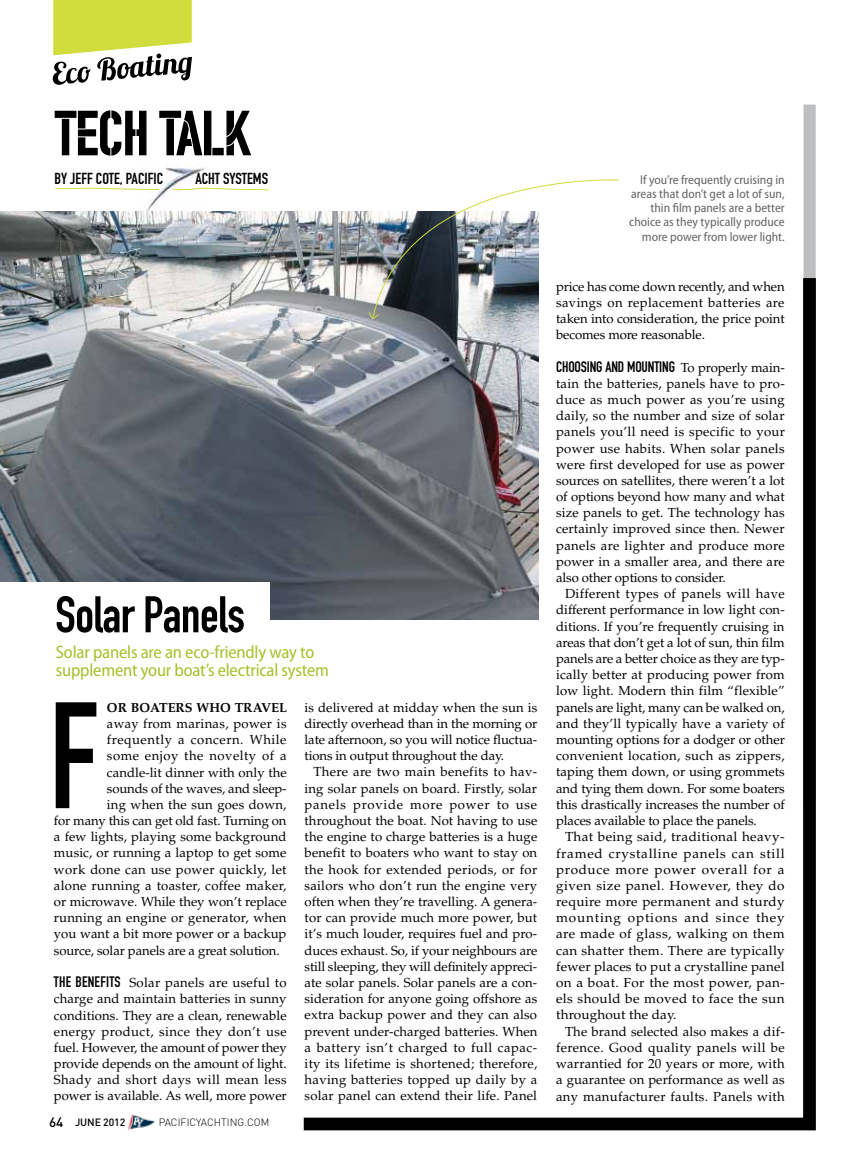
<style>
.page{position:relative;width:864px;height:1161px;background:#fff}
.page>*{position:absolute;margin:0;border:0;box-sizing:border-box;transform-origin:0 0}
.t1{font:148.65px "DIN Engschrift Std";color:#000;scale:.9 1}
.t2{font:60.75px "DIN Engschrift Std";color:#000}
.t3{font:50.7px "DIN Engschrift Std";letter-spacing:-.01em;color:#000}
.t4{font:semi-condensed 18px/18px "Myriad Pro";letter-spacing:-.01em;color:#a7c02c}
.t5{font:15.75px "DIN Engschrift Std";color:#000}
.t6{font:15px "DIN Engschrift Std";letter-spacing:-.01em;color:#000}
.t7{font:13.2px/16.2px "Palatino LT Std";letter-spacing:.005em;color:#000;text-align:justify}
.t8{font:13.2px "Palatino LT Std";letter-spacing:.04em;color:#000}
.t9{font:700 13.2px "Palatino LT Std";letter-spacing:.005em;color:#000}
.t10{font:semi-condensed 12.75px/14.2px "Myriad Pro";color:#636466;text-align:right}
.t11{font:300 10.5px "DIN";color:#000}
.t12{font:500 10.5px "DIN";letter-spacing:-.01em;color:#000}
.s1{font-family:"DIN Engschrift Std";font-size:15px}
.s2{font-size:13.5px}
.s3{font-family:"Palatino LT Std";font-size:13.2px}
</style>
<div class="page">
<div style="left:804px;top:105px;width:12px;height:697px;background:#bcbec0"></div>
<svg style="left:303px;top:265px;width:513px;height:866px"></svg>
<svg style="left:52px;top:0;width:140px;height:85px"></svg>
<img style="left:128px;top:1115px;width:27px;height:15px">
<svg style="left:54px;top:110px;width:93px;height:46px"></svg>
<svg style="left:159px;top:110px;width:92px;height:46px"></svg>
<img style="left:141px;top:199px;width:66px;height:13px">
<svg style="left:55px;top:167px;width:214px;height:32px"></svg>
<img style="left:0;top:212px;width:539px;height:408px">
<div style="left:0;top:582px;width:270px;height:64px;background:#fff"></div>
<svg style="left:368px;top:179px;width:252px;height:141px"></svg>
<h2 class="t2" style="left:55px;top:98px;width:196px">TECH TALK</h2>
<p class="t5" style="left:55px;top:169px;width:109px">BY JEFF COTE, PACIFIC</p>
<p class="t5" style="left:195px;top:169px;width:74px">AC HT SYSTEMS</p>
<h3 class="t3" style="left:55px;top:585px;width:191px">SOLAR PANELS</h3>
<h3 class="t4" style="left:56px;top:643px;width:275px">Solar panels are an eco-friendly way to supplement your boat’s electrical system</h3>
<h1 class="t1" style="left:49px;top:669px;width:47px">F</h1>
<p class="t9" style="left:107px;top:700px;width:181px">OR BOATERS WHO TRAVEL</p>
<p class="t7" style="left:107px;top:716px;width:181px">away from marinas, power is</p>
<p class="t8" style="left:107px;top:732px;width:181px">frequently a concern. While</p>
<p class="t8" style="left:107px;top:748px;width:181px">some enjoy the novelty of a</p>
<p class="t7" style="left:107px;top:764px;width:181px">candle-lit dinner with only the</p>
<p class="t7" style="left:107px;top:780px;width:181px">sounds of the waves, and sleep-</p>
<p class="t7" style="left:107px;top:797px;width:181px">ing when the sun goes down,</p>
<p class="t7" style="left:54px;top:813px;width:234px">for many this can get old fast. Turning on</p>
<p class="t7" style="left:54px;top:829px;width:234px">a few lights, playing some background</p>
<p class="t7" style="left:54px;top:845px;width:234px">music, or running a laptop to get some</p>
<p class="t7" style="left:54px;top:861px;width:234px">work done can use power quickly, let</p>
<p class="t7" style="left:54px;top:878px;width:234px">alone running a toaster, coffee maker,</p>
<p class="t7" style="left:54px;top:894px;width:234px">or microwave. While they won’t replace</p>
<p class="t7" style="left:54px;top:910px;width:234px">running an engine or generator, when</p>
<p class="t7" style="left:54px;top:926px;width:234px">you want a bit more power or a backup</p>
<p class="t7" style="left:54px;top:942px;width:227px">source, solar panels are a great solution.</p>
<p class="t7" style="left:54px;top:975px;width:234px"><span class="s1">THE BENEFITS</span> Solar panels are useful to charge and maintain batteries in sunny conditions. They are a clean, renewable energy product, since they don’t use fuel. However, the amount of power they provide depends on the amount of light.<br>Shady and short days will mean less power is available. As well, more power</p>
<p class="t12" style="left:49px;top:1116px;width:78px"><span class="s2">64</span> JUNE 2012</p>
<p class="t11" style="left:159px;top:1116px;width:112px">PACIFICYACHTING.COM</p>
<p class="t7" style="left:305px;top:699px;width:234px">is delivered at midday when the sun is directly overhead than in the morning or late afternoon, so you will notice fluctua&shy;tions in output throughout the day.</p>
<p class="t7" style="left:305px;top:764px;width:234px;text-indent:9px">There are two main benefits to hav&shy;ing solar panels on board. Firstly, solar panels provide more power to use throughout the boat. Not having to use the engine to charge batteries is a huge benefit to boaters who want to stay on the hook for extended periods, or for sailors who don’t run the engine very often when they’re travelling. A genera&shy;tor can provide much more power, but it’s much louder, requires fuel and pro&shy;duces exhaust. So, if your neighbours are still sleeping, they will definitely appreci&shy;ate solar panels. Solar panels are a con&shy;sideration for anyone going offshore as extra backup power and they can also prevent under-charged batteries. When a battery isn’t charged to full capac&shy;ity its lifetime is shortened; therefore, having batteries topped up daily by a solar panel can extend their life. Panel</p>
<p class="t10" style="left:629px;top:172px;width:157px">If you’re frequently cruising in areas that don’t get a lot of sun, thin film panels are a better choice as they typically produce more power from lower light.</p>
<p class="t7" style="left:556px;top:278px;width:230px">price has come down recently, and when savings on replacement batteries are taken into consideration, the price point becomes more reasonable.</p>
<p class="t6" style="left:556px;top:357px;width:230px">CHOOSING AND MOUNTING <span class="s3">To properly main-</span></p>
<p class="t7" style="left:556px;top:375px;width:230px">tain the batteries, panels have to pro&shy;duce as much power as you’re using daily, so the number and size of solar panels you’ll need is specific to your power use habits. When solar panels were first developed for use as power sources on satellites, there weren’t a lot of options beyond how many and what size panels to get. The technology has certainly improved since then. Newer panels are lighter and produce more power in a smaller area, and there are also other options to consider.</p>
<p class="t7" style="left:556px;top:586px;width:230px;text-indent:9px">Different types of panels will have different performance in low light con&shy;ditions. If you’re frequently cruising in areas that don’t get a lot of sun, thin film panels are a better choice as they are typ&shy;ically better at producing power from low light. Modern thin film “flexible” panels are light, many can be walked on, and they’ll typically have a variety of mounting options for a dodger or other convenient location, such as zippers, taping them down, or using grommets and tying them down. For some boaters this drastically increases the number of places available to place the panels.</p>
<p class="t7" style="left:556px;top:829px;width:230px;text-indent:9px">That being said, traditional heavy&shy;framed crystalline panels can still produce more power overall for a given size panel. However, they do require more permanent and sturdy mounting options and since they are made of glass, walking on them can shatter them. There are typically fewer places to put a crystalline panel on a boat. For the most power, pan&shy;els should be moved to face the sun throughout the day.</p>
<p class="t7" style="left:556px;top:1023px;width:230px;text-indent:9px">The brand selected also makes a dif&shy;ference. Good quality panels will be warrantied for 20 years or more, with a guarantee on performance as well as any manufacturer faults. Panels with</p>
</div>
